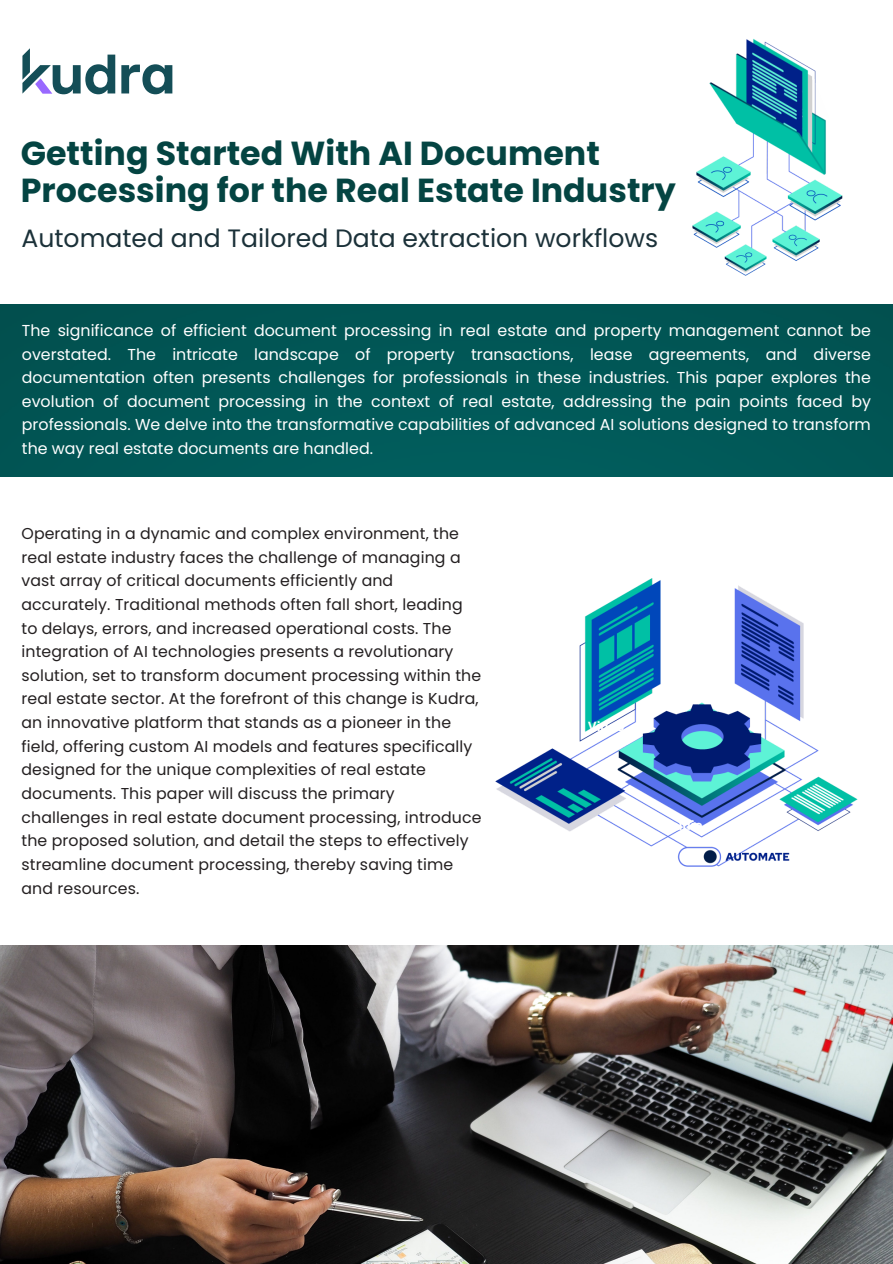
<style>
.page{position:relative;width:893px;height:1264px;background:#fff}
.page>*{position:absolute;margin:0;border:0;box-sizing:border-box;transform-origin:0 0}
.t1{font:700 33.3px/37.2px "Poppins";color:#044442}
.t2{font:25.05px "Poppins";color:#1b3139}
.t3{font:15.9px/23.7px "Poppins";color:#fff;text-align:justify}
.t4{font:15.75px/23.7px "Poppins";letter-spacing:.005em;color:#231f20}
.t5{font:700 12.9px "Open Sans";color:#fff}
</style>
<div class="page">
<div style="left:0;top:304px;width:892px;height:173px;background:#015656"></div>
<img style="left:0;top:945px;width:892px;height:318px">
<svg style="left:121px;top:64px;width:51px;height:30px"></svg>
<svg style="left:22px;top:48px;width:93px;height:46px"></svg>
<img style="left:495px;top:578px;width:363px;height:289px">
<img style="left:692px;top:38px;width:151px;height:238px">
<p class="t1" style="left:21px;top:135px;width:656px">Getting Started With AI Document<br>Processing for the Real Estate Industry</p>
<p class="t2" style="left:21px;top:220px;width:638px">Automated and Tailored Data extraction workflows</p>
<p class="t3" style="left:22px;top:318px;width:850px">The significance of efficient document processing in real estate and property management cannot be overstated. The intricate landscape of property transactions, lease agreements, and diverse documentation often presents challenges for professionals in these industries. This paper explores the evolution of document processing in the context of real estate, addressing the pain points faced by professionals. We delve into the transformative capabilities of advanced AI solutions designed to transform the way real estate documents are handled.</p>
<p class="t4" style="left:21px;top:521px;width:461px">Operating in a dynamic and complex environment, the real estate industry faces the challenge of managing a vast array of critical documents efficiently and accurately. Traditional methods often fall short, leading to delays, errors, and increased operational costs. The integration of AI technologies presents a revolutionary solution, set to transform document processing within the real estate sector. At the forefront of this change is Kudra, an innovative platform that stands as a pioneer in the field, offering custom AI models and features specifically designed for the unique complexities of real estate documents. This paper will discuss the primary challenges in real estate document processing, introduce the proposed solution, and detail the steps to effectively streamline document processing, thereby saving time and resources.</p>
<p class="t5" style="left:588px;top:716px;width:38px">Video</p>
<p class="t5" style="left:665px;top:816px;width:39px">Audio</p>
</div>
